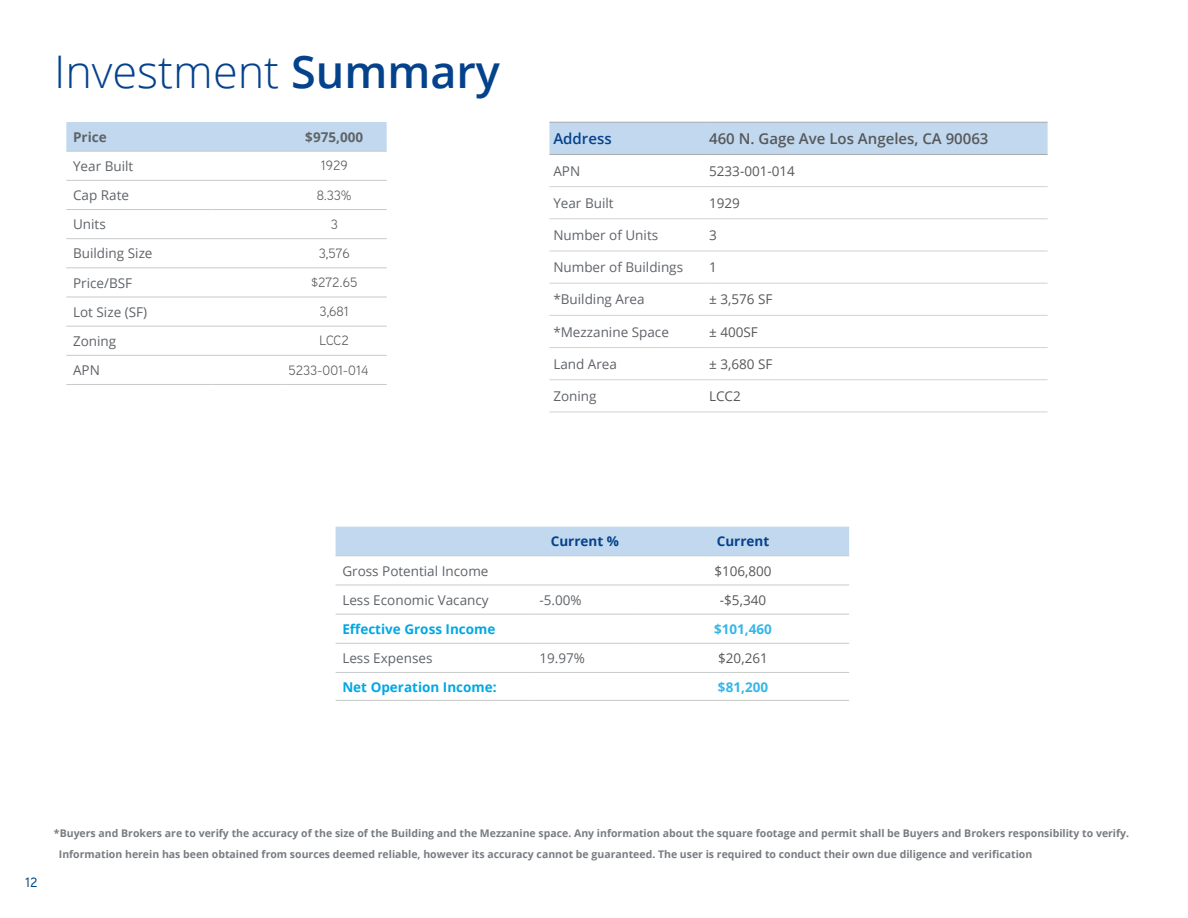
<style>
.page{position:relative;width:1188px;height:918px;background:#fff}
.page>*{position:absolute;margin:0;border:0;box-sizing:border-box;transform-origin:0 0}
.H1_-_Dark_Blue{font:300 45px "Open Sans";color:#05428c}
.Tiny_Table_Text{font:600 15px "Open Sans";color:#57585a}
.Tiny_Table_Text-2{font:600 15px "Open Sans";color:#05428c}
.Body_Text_-_Dark_Gre{font:13.5px "Open Sans";color:#5f6369}
.Tiny_Table_Text-3{font:13.5px "Open Sans";color:#5f6369}
.Tiny_Table_Text-4{font:13.5px "Open Sans";color:#57585a}
.Tiny_Table_Text-5{font:13.5px "Aaux Next";color:#57585a}
.Body_Text_-_Dark_Gre-2{font:700 13.5px "Open Sans";color:#00a8e4}
.t1{font:700 13.5px "Open Sans";color:#05428c}
.Tiny_Table_Text-6{font:700 13.5px "Open Sans";color:#34b6e9}
.Body_Text_-_Dark_Gre-3{font:700 13.5px "Open Sans";color:#5f6369}
.t2{font:500 13.5px "Aaux Next";color:#00467e}
.BC{font:700 10.5px "Open Sans";color:#787c81}
.s1{font-weight:600}
</style>
<div class="page">
<div style="left:549px;top:123px;width:499px;height:31px;background:#c1d8ee"></div>
<hr style="left:549px;top:122px;width:156px;height:1px;background:#a8a9ad">
<hr style="left:705px;top:122px;width:343px;height:1px;background:#a8a9ad">
<hr style="left:549px;top:154px;width:156px;height:1px;background:#a8a9ad">
<hr style="left:705px;top:154px;width:343px;height:1px;background:#a8a9ad">
<hr style="left:549px;top:186px;width:156px;height:1px;background:#d1d2d4">
<hr style="left:705px;top:186px;width:343px;height:1px;background:#d1d2d4">
<hr style="left:549px;top:219px;width:156px;height:1px;background:#d1d2d4">
<hr style="left:705px;top:219px;width:343px;height:1px;background:#d1d2d4">
<hr style="left:549px;top:251px;width:156px;height:1px;background:#d1d2d4">
<hr style="left:705px;top:251px;width:343px;height:1px;background:#d1d2d4">
<hr style="left:549px;top:283px;width:156px;height:1px;background:#d1d2d4">
<hr style="left:705px;top:283px;width:343px;height:1px;background:#d1d2d4">
<hr style="left:549px;top:315px;width:156px;height:1px;background:#d1d2d4">
<hr style="left:705px;top:315px;width:343px;height:1px;background:#d1d2d4">
<hr style="left:549px;top:347px;width:156px;height:1px;background:#d1d2d4">
<hr style="left:705px;top:347px;width:343px;height:1px;background:#d1d2d4">
<hr style="left:549px;top:379px;width:156px;height:1px;background:#d1d2d4">
<hr style="left:705px;top:379px;width:343px;height:1px;background:#d1d2d4">
<hr style="left:549px;top:412px;width:156px;height:1px;background:#d1d2d4">
<hr style="left:705px;top:412px;width:343px;height:1px;background:#d1d2d4">
<svg style="left:66px;top:122px;width:321px;height:233px"></svg>
<hr style="left:66px;top:151px;width:147px;height:1px;background:#c8c9c9">
<hr style="left:213px;top:151px;width:69px;height:1px;background:#c8c9c9">
<hr style="left:282px;top:151px;width:105px;height:1px;background:#c8c9c9">
<hr style="left:66px;top:180px;width:147px;height:1px;background:#c8c9c9">
<hr style="left:213px;top:180px;width:69px;height:1px;background:#c8c9c9">
<hr style="left:282px;top:180px;width:105px;height:1px;background:#c8c9c9">
<hr style="left:66px;top:209px;width:147px;height:1px;background:#c8c9c9">
<hr style="left:213px;top:209px;width:69px;height:1px;background:#c8c9c9">
<hr style="left:282px;top:209px;width:105px;height:1px;background:#c8c9c9">
<hr style="left:66px;top:238px;width:147px;height:1px;background:#c8c9c9">
<hr style="left:213px;top:238px;width:69px;height:1px;background:#c8c9c9">
<hr style="left:282px;top:238px;width:105px;height:1px;background:#c8c9c9">
<hr style="left:66px;top:267px;width:147px;height:1px;background:#c8c9c9">
<hr style="left:213px;top:267px;width:69px;height:1px;background:#c8c9c9">
<hr style="left:282px;top:267px;width:105px;height:1px;background:#c8c9c9">
<hr style="left:66px;top:297px;width:147px;height:1px;background:#c8c9c9">
<hr style="left:213px;top:297px;width:69px;height:1px;background:#c8c9c9">
<hr style="left:282px;top:297px;width:105px;height:1px;background:#c8c9c9">
<hr style="left:66px;top:326px;width:147px;height:1px;background:#c8c9c9">
<hr style="left:213px;top:326px;width:69px;height:1px;background:#c8c9c9">
<hr style="left:282px;top:326px;width:105px;height:1px;background:#c8c9c9">
<hr style="left:66px;top:355px;width:147px;height:1px;background:#c8c9c9">
<hr style="left:213px;top:355px;width:69px;height:1px;background:#c8c9c9">
<hr style="left:282px;top:355px;width:105px;height:1px;background:#c8c9c9">
<hr style="left:66px;top:384px;width:147px;height:1px;background:#c8c9c9">
<hr style="left:213px;top:384px;width:69px;height:1px;background:#c8c9c9">
<hr style="left:282px;top:384px;width:105px;height:1px;background:#c8c9c9">
<svg style="left:336px;top:527px;width:513px;height:116px"></svg>
<hr style="left:336px;top:555px;width:197px;height:1px;background:#c8c9c9">
<hr style="left:533px;top:555px;width:104px;height:1px;background:#c8c9c9">
<hr style="left:637px;top:555px;width:212px;height:1px;background:#c8c9c9">
<hr style="left:336px;top:585px;width:197px;height:1px;background:#c8c9c9">
<hr style="left:533px;top:585px;width:104px;height:1px;background:#c8c9c9">
<hr style="left:637px;top:585px;width:212px;height:1px;background:#c8c9c9">
<hr style="left:336px;top:614px;width:197px;height:1px;background:#c8c9c9">
<hr style="left:533px;top:614px;width:104px;height:1px;background:#c8c9c9">
<hr style="left:637px;top:614px;width:212px;height:1px;background:#c8c9c9">
<hr style="left:336px;top:643px;width:197px;height:1px;background:#c8c9c9">
<hr style="left:533px;top:643px;width:104px;height:1px;background:#c8c9c9">
<hr style="left:637px;top:643px;width:212px;height:1px;background:#c8c9c9">
<hr style="left:336px;top:672px;width:197px;height:1px;background:#c8c9c9">
<hr style="left:533px;top:672px;width:104px;height:1px;background:#c8c9c9">
<hr style="left:637px;top:672px;width:212px;height:1px;background:#c8c9c9">
<hr style="left:336px;top:700px;width:197px;height:1px;background:#c8c9c9">
<hr style="left:533px;top:700px;width:104px;height:1px;background:#c8c9c9">
<hr style="left:637px;top:700px;width:212px;height:1px;background:#c8c9c9">
<p class="H1_-_Dark_Blue" style="left:54px;top:41px;width:447px">Investment <span class="s1">Summary</span></p>
<p class="Body_Text_-_Dark_Gre-3" style="left:73px;top:127px;width:35px">Price</p>
<p class="Body_Text_-_Dark_Gre-3" style="left:305px;top:127px;width:59px">$975,000</p>
<p class="Body_Text_-_Dark_Gre" style="left:73px;top:157px;width:62px">Year Built</p>
<p class="Tiny_Table_Text-5" style="left:321px;top:157px;width:28px">1929</p>
<p class="Body_Text_-_Dark_Gre" style="left:73px;top:186px;width:57px">Cap Rate</p>
<p class="Tiny_Table_Text-5" style="left:317px;top:186px;width:37px">8.33%</p>
<p class="Body_Text_-_Dark_Gre" style="left:73px;top:215px;width:34px">Units</p>
<p class="Tiny_Table_Text-5" style="left:331px;top:215px;width:9px">3</p>
<p class="Body_Text_-_Dark_Gre" style="left:73px;top:244px;width:81px">Building Size</p>
<p class="Tiny_Table_Text-5" style="left:319px;top:244px;width:32px">3,576</p>
<p class="Body_Text_-_Dark_Gre" style="left:73px;top:273px;width:61px">Price/BSF</p>
<p class="Tiny_Table_Text-5" style="left:311px;top:273px;width:48px">$272.65</p>
<p class="Body_Text_-_Dark_Gre" style="left:73px;top:303px;width:76px">Lot Size (SF)</p>
<p class="Tiny_Table_Text-5" style="left:320px;top:303px;width:31px">3,681</p>
<p class="Body_Text_-_Dark_Gre" style="left:73px;top:332px;width:45px">Zoning</p>
<p class="Tiny_Table_Text-5" style="left:320px;top:332px;width:31px">LCC2</p>
<p class="Body_Text_-_Dark_Gre" style="left:73px;top:361px;width:28px">APN</p>
<p class="Tiny_Table_Text-5" style="left:289px;top:361px;width:81px">5233-001-014</p>
<p class="Tiny_Table_Text-2" style="left:553px;top:128px;width:60px">Address</p>
<p class="Tiny_Table_Text" style="left:709px;top:128px;width:281px">460 N. Gage Ave Los Angeles, CA 90063</p>
<p class="Tiny_Table_Text-3" style="left:553px;top:162px;width:28px">APN</p>
<p class="Tiny_Table_Text-4" style="left:709px;top:162px;width:87px">5233-001-014</p>
<p class="Tiny_Table_Text-3" style="left:553px;top:194px;width:62px">Year Built</p>
<p class="Tiny_Table_Text-4" style="left:709px;top:194px;width:32px">1929</p>
<p class="Tiny_Table_Text-3" style="left:553px;top:226px;width:106px">Number of Units</p>
<p class="Tiny_Table_Text-4" style="left:709px;top:226px;width:9px">3</p>
<p class="Tiny_Table_Text-3" style="left:553px;top:258px;width:131px">Number of Buildings</p>
<p class="Tiny_Table_Text-4" style="left:709px;top:258px;width:9px">1</p>
<p class="Tiny_Table_Text-3" style="left:553px;top:290px;width:93px">*Building Area</p>
<p class="Tiny_Table_Text-4" style="left:709px;top:290px;width:65px">± 3,576 SF</p>
<p class="Tiny_Table_Text-3" style="left:553px;top:322px;width:117px">*Mezzanine Space</p>
<p class="Tiny_Table_Text-4" style="left:709px;top:322px;width:50px">± 400SF</p>
<p class="Tiny_Table_Text-3" style="left:553px;top:355px;width:65px">Land Area</p>
<p class="Tiny_Table_Text-4" style="left:709px;top:355px;width:65px">± 3,680 SF</p>
<p class="Tiny_Table_Text-3" style="left:553px;top:387px;width:45px">Zoning</p>
<p class="Tiny_Table_Text-4" style="left:709px;top:387px;width:33px">LCC2</p>
<p class="t1" style="left:551px;top:532px;width:70px">Current %</p>
<p class="t1" style="left:717px;top:532px;width:54px">Current</p>
<p class="Body_Text_-_Dark_Gre" style="left:342px;top:561px;width:148px">Gross Potential Income</p>
<p class="Tiny_Table_Text-4" style="left:714px;top:561px;width:59px">$106,800</p>
<p class="Body_Text_-_Dark_Gre" style="left:342px;top:591px;width:148px">Less Economic Vacancy</p>
<p class="Body_Text_-_Dark_Gre" style="left:539px;top:591px;width:44px">-5.00%</p>
<p class="Tiny_Table_Text-4" style="left:720px;top:591px;width:48px">-$5,340</p>
<p class="Body_Text_-_Dark_Gre-2" style="left:342px;top:619px;width:155px">Effective Gross Income</p>
<p class="Tiny_Table_Text-6" style="left:714px;top:619px;width:59px">$101,460</p>
<p class="Body_Text_-_Dark_Gre" style="left:342px;top:649px;width:92px">Less Expenses</p>
<p class="Body_Text_-_Dark_Gre" style="left:539px;top:649px;width:47px">19.97%</p>
<p class="Tiny_Table_Text-4" style="left:718px;top:649px;width:51px">$20,261</p>
<p class="Body_Text_-_Dark_Gre-2" style="left:342px;top:677px;width:156px">Net Operation Income:</p>
<p class="Tiny_Table_Text-6" style="left:718px;top:677px;width:52px">$81,200</p>
<p class="t2" style="left:25px;top:873px;width:14px">12</p>
<p class="BC" style="left:54px;top:825px;width:1077px">*Buyers and Brokers are to verify the accuracy of the size of the Building and the Mezzanine space. Any information about the square footage and permit shall be Buyers and Brokers responsibility to verify.</p>
<p class="BC" style="left:59px;top:847px;width:975px">Information herein has been obtained from sources deemed reliable, however its accuracy cannot be guaranteed. The user is required to conduct their own due diligence and verification</p>
</div>
